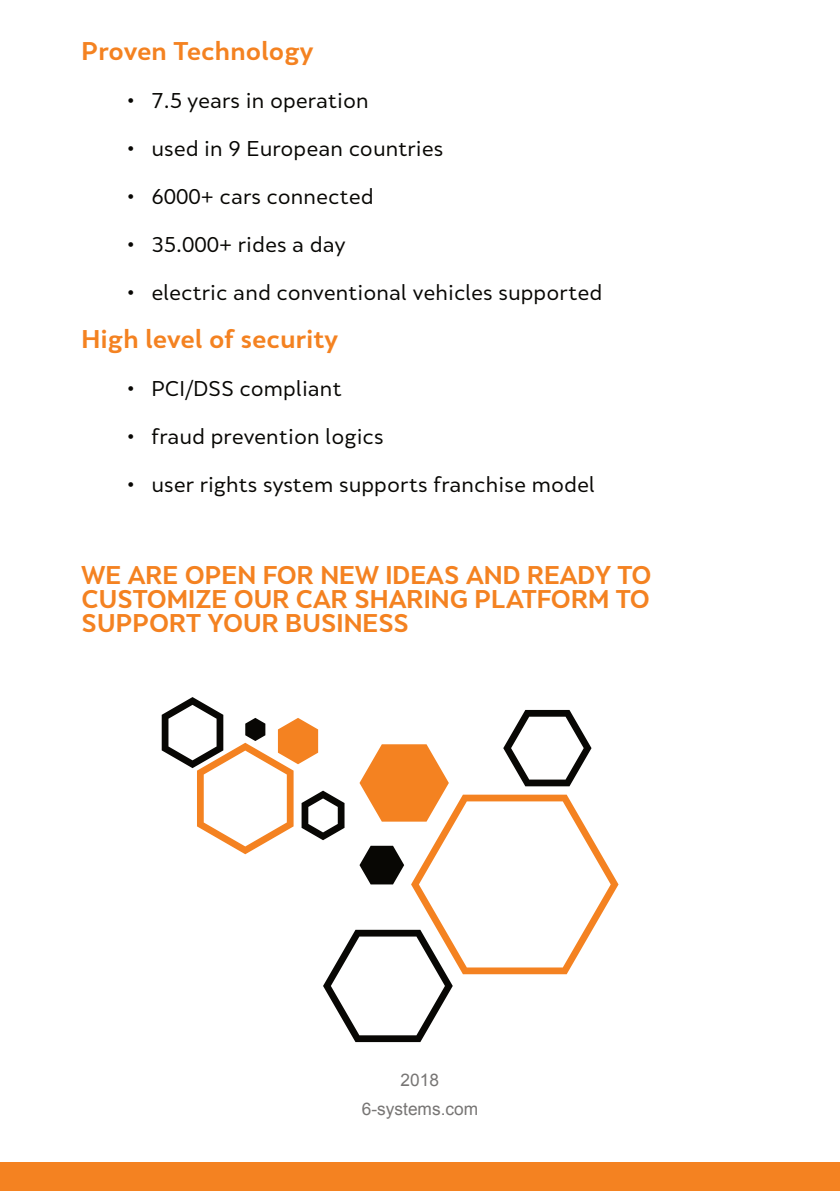
<style>
.page{position:relative;width:840px;height:1191px;background:#fff}
.page>*{position:absolute;margin:0;border:0;box-sizing:border-box;transform-origin:0 0}
.t1{font:700 24px/24px "Skola Sans";color:#f48221;text-align:justify}
.t2{font:20px "Skola Sans";color:#080704}
.t3{font:17.2px "Arial";color:#777574}
</style>
<div class="page">
<div style="left:0;top:1162px;width:840px;height:29px;background:#f48221"></div>
<svg style="left:162px;top:697px;width:456px;height:345px"></svg>
<p class="t1" style="left:82px;top:42px;width:233px">Proven Technology</p>
<p class="t2" style="left:127px;top:93px;width:243px">• 7.5 years in operation</p>
<p class="t2" style="left:127px;top:141px;width:318px">• used in 9 European countries</p>
<p class="t2" style="left:127px;top:189px;width:248px">• 6000+ cars connected</p>
<p class="t2" style="left:127px;top:237px;width:220px">• 35.000+ rides a day</p>
<p class="t2" style="left:127px;top:285px;width:477px">• electric and conventional vehicles supported</p>
<p class="t1" style="left:82px;top:330px;width:258px">High level of security</p>
<p class="t2" style="left:127px;top:381px;width:216px">• PCI/DSS compliant</p>
<p class="t2" style="left:127px;top:429px;width:258px">• fraud prevention logics</p>
<p class="t2" style="left:127px;top:477px;width:469px">• user rights system supports franchise model</p>
<p class="t1" style="left:82px;top:566px;width:571px">WE ARE OPEN FOR NEW IDEAS AND READY TO CUSTOMIZE OUR CAR SHARING PLATFORM TO SUPPORT YOUR BUSINESS</p>
<p class="t3" style="left:400px;top:1074px;width:40px">2018</p>
<p class="t3" style="left:362px;top:1103px;width:118px">6-systems.com</p>
</div>
